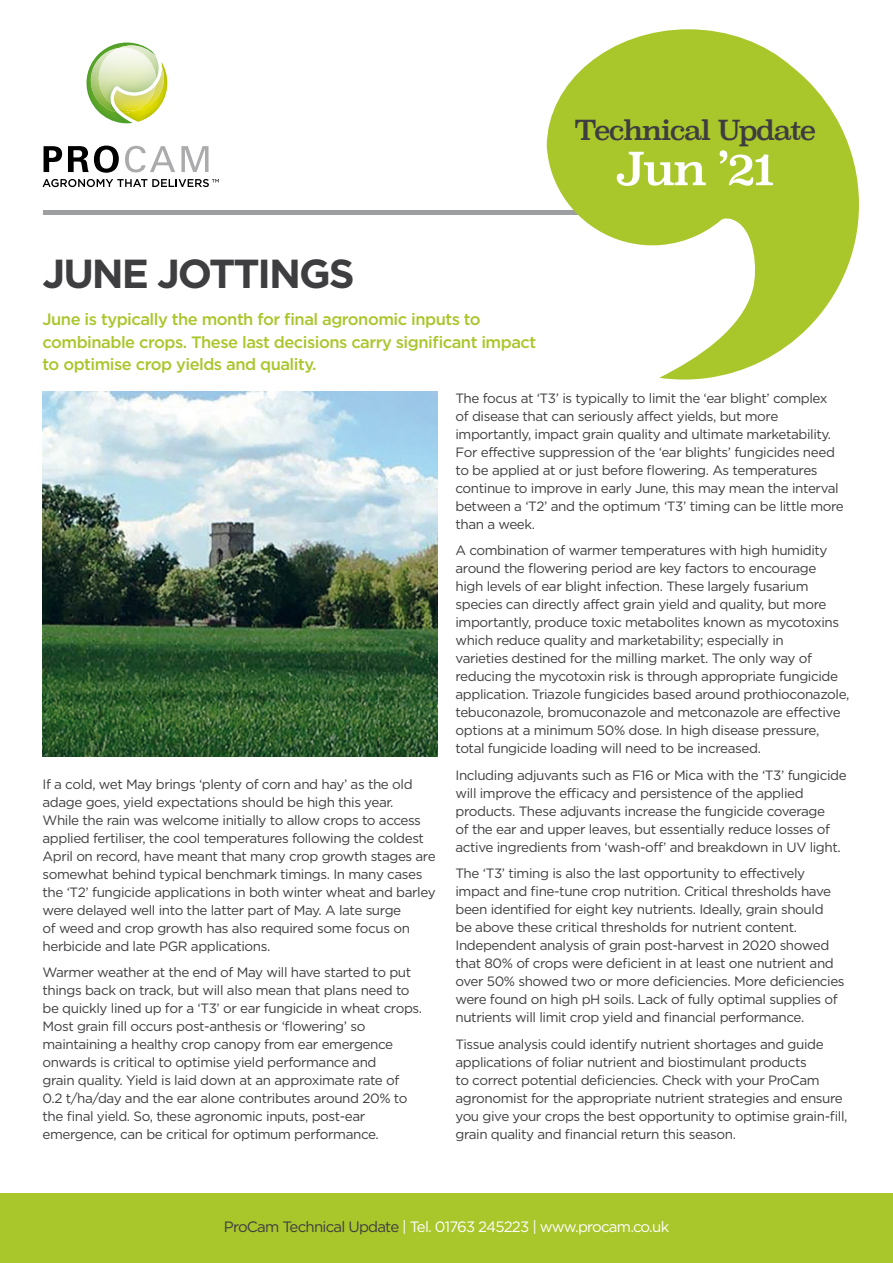
<style>
.page{position:relative;width:893px;height:1263px;background:#fff}
.page>*{position:absolute;margin:0;border:0;box-sizing:border-box;transform-origin:0 0}
.t1{font:45px "Superclarendon";color:#fff}
.t2{font:700 40.5px "Gotham";letter-spacing:-.05em;color:#3e3d40}
.t3{font:27px "Superclarendon";letter-spacing:-.06em;color:#3e3d40}
.t4{font:500 16.5px/22.5px "Gotham";letter-spacing:-.03em;color:#a9c62b}
.t5{font:15px "Gotham";letter-spacing:-.05em;color:#fff}
.t6{font:13.5px/18px "Gotham";letter-spacing:-.03em;color:#3e3d40}
.s1{color:#3e3d40}
</style>
<div class="page">
<div style="left:43px;top:210px;width:803px;height:5px;background:#9c9e9f"></div>
<svg style="left:44px;top:146px;width:18px;height:26px"></svg>
<svg style="left:68px;top:146px;width:51px;height:27px"></svg>
<svg style="left:125px;top:146px;width:50px;height:26px"></svg>
<svg style="left:181px;top:146px;width:28px;height:26px"></svg>
<svg style="left:43px;top:179px;width:176px;height:8px"></svg>
<svg style="left:87px;top:43px;width:80px;height:80px"></svg>
<img style="left:91px;top:48px;width:26px;height:64px">
<img style="left:117px;top:111px;width:19px;height:2px">
<img style="left:110px;top:104px;width:3px;height:4px">
<img style="left:99px;top:48px;width:57px;height:56px">
<img style="left:113px;top:86px;width:43px;height:25px">
<div style="left:0;top:1193px;width:893px;height:70px;background:#a9c62b"></div>
<svg style="left:547px;top:29px;width:312px;height:351px;fill:#a9c62b"></svg>
<img style="left:43px;top:392px;width:394px;height:364px">
<h2 class="t2" style="left:43px;top:251px;width:314px">JUNE JOTTINGS</h2>
<p class="t4" style="left:43px;top:308px;width:495px">June is typically the month for final agronomic inputs to combinable crops. These last decisions carry significant impact to optimise crop yields and quality.</p>
<h3 class="t3" style="left:574px;top:112px;width:243px">Technical Update</h3>
<h1 class="t1" style="left:615px;top:138px;width:162px">Jun ’21</h1>
<p class="t6" style="left:43px;top:774px;width:395px">If a cold, wet May brings ‘plenty of corn and hay’ as the old adage goes, yield expectations should be high this year.<br>While the rain was welcome initially to allow crops to access applied fertiliser, the cool temperatures following the coldest April on record, have meant that many crop growth stages are somewhat behind typical benchmark timings. In many cases the ‘T2’ fungicide applications in both winter wheat and barley were delayed well into the latter part of May. A late surge<br>of weed and crop growth has also required some focus on herbicide and late PGR applications.</p>
<p class="t6" style="left:43px;top:963px;width:381px">Warmer weather at the end of May will have started to put things back on track, but will also mean that plans need to be quickly lined up for a ‘T3’ or ear fungicide in wheat crops.<br>Most grain fill occurs post-anthesis or ‘flowering’ so maintaining a healthy crop canopy from ear emergence onwards is critical to optimise yield performance and<br>grain quality. Yield is laid down at an approximate rate of 0.2 t/ha/day and the ear alone contributes around 20% to the final yield. So, these agronomic inputs, post-ear emergence, can be critical for optimum performance.</p>
<p class="t6" style="left:455px;top:389px;width:390px">The focus at ‘T3’ is typically to limit the ‘ear blight’ complex of disease that can seriously affect yields, but more importantly, impact grain quality and ultimate marketability.<br>For effective suppression of the ‘ear blights’ fungicides need to be applied at or just before flowering. As temperatures continue to improve in early June, this may mean the interval between a ‘T2’ and the optimum ‘T3’ timing can be little more than a week.</p>
<p class="t6" style="left:455px;top:541px;width:395px">A combination of warmer temperatures with high humidity around the flowering period are key factors to encourage<br>high levels of ear blight infection. These largely fusarium species can directly affect grain yield and quality, but more importantly, produce toxic metabolites known as mycotoxins which reduce quality and marketability; especially in<br>varieties destined for the milling market. The only way of reducing the mycotoxin risk is through appropriate fungicide application. Triazole fungicides based around prothioconazole, tebuconazole, bromuconazole and metconazole are effective options at a minimum 50% dose. In high disease pressure, total fungicide loading will need to be increased.</p>
<p class="t6" style="left:455px;top:766px;width:393px">Including adjuvants such as F16 or Mica with the ‘T3’ fungicide will improve the efficacy and persistence of the applied products. These adjuvants increase the fungicide coverage<br>of the ear and upper leaves, but essentially reduce losses of active ingredients from ‘wash-off’ and breakdown in UV light.</p>
<p class="t6" style="left:455px;top:864px;width:391px">The ‘T3’ timing is also the last opportunity to effectively impact and fine-tune crop nutrition. Critical thresholds have been identified for eight key nutrients. Ideally, grain should<br>be above these critical thresholds for nutrient content.<br>Independent analysis of grain post-harvest in 2020 showed that 80% of crops were deficient in at least one nutrient and over 50% showed two or more deficiencies. More deficiencies were found on high pH soils. Lack of fully optimal supplies of nutrients will limit crop yield and financial performance.</p>
<p class="t6" style="left:455px;top:1035px;width:393px">Tissue analysis could identify nutrient shortages and guide applications of foliar nutrient and biostimulant products<br>to correct potential deficiencies. Check with your ProCam agronomist for the appropriate nutrient strategies and ensure you give your crops the best opportunity to optimise grain-fill, grain quality and financial return this season.</p>
<p class="t5" style="left:224px;top:1218px;width:447px"><span class="s1">ProCam Technical Update</span> | Tel. 01763 245223 | www.procam.co.uk</p>
</div>
